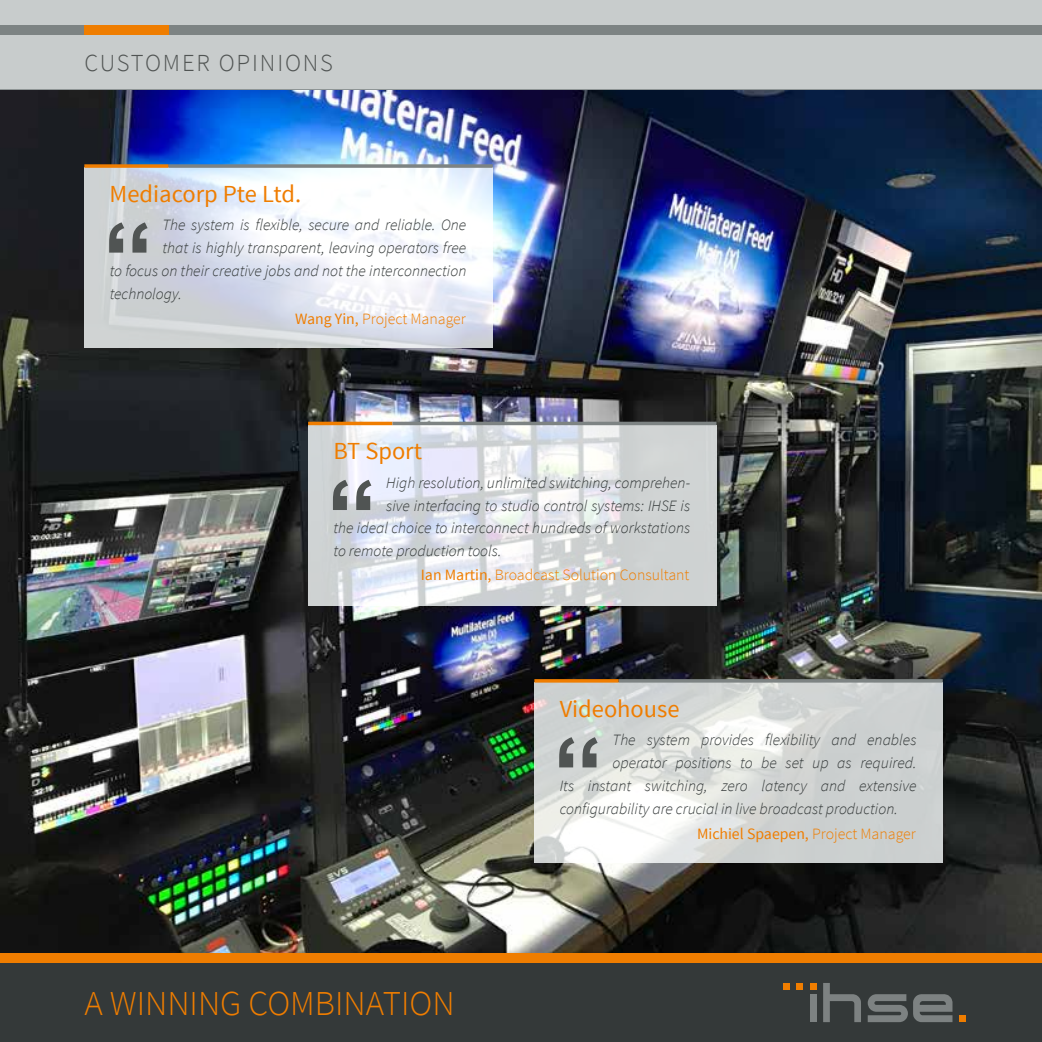
<style>
.page{position:relative;width:1042px;height:1042px;background:#fff}
.page>*{position:absolute;margin:0;border:0;box-sizing:border-box;transform-origin:0 0}
.t1{font:300 35px "Source Sans Pro";color:#ef7d00}
.t2{font:24.5px "Source Sans Pro";color:#ef7d00}
.t3{font:300 24.5px "Source Sans Pro";letter-spacing:.075em;color:#505453}
.t4{font:italic 300 15.75px "Source Sans Pro";color:#343939}
.t5{font:300 15.75px "Source Sans Pro";color:#ef7d00}
.t6{font:15.75px "Source Sans Pro";color:#ef7d00}
.s1{font-weight:400}
.s2{font-weight:300}
</style>
<div class="page">
<div style="left:0;top:0;width:1042px;height:89px;background:#c8cccc"></div>
<div style="left:0;top:957px;width:1042px;height:85px;background:#343939"></div>
<hr style="left:0;top:89px;width:1042px;height:1px;background:#7d8383">
<div style="left:0;top:25px;width:1042px;height:10px;background:#7d8383"></div>
<svg style="left:783px;top:983px;width:6px;height:6px"></svg>
<div style="left:796px;top:983px;width:7px;height:6px;background:#ef7d00"></div>
<svg style="left:810px;top:983px;width:6px;height:6px"></svg>
<div style="left:810px;top:994px;width:6px;height:28px;background:#7d8282"></div>
<svg style="left:823px;top:983px;width:38px;height:39px"></svg>
<svg style="left:867px;top:994px;width:85px;height:28px"></svg>
<div style="left:959px;top:1015px;width:7px;height:7px;background:#ef7d00"></div>
<img style="left:0;top:90px;width:1042px;height:862px">
<div style="left:0;top:952px;width:1042px;height:10px;background:#ef7d00"></div>
<div style="left:84px;top:25px;width:85px;height:10px;background:#ef7d00"></div>
<svg style="left:84px;top:168px;width:409px;height:180px"></svg>
<svg style="left:109px;top:222px;width:39px;height:31px"></svg>
<svg style="left:84px;top:164px;width:85px;height:4px"></svg>
<svg style="left:169px;top:164px;width:324px;height:4px"></svg>
<svg style="left:308px;top:425px;width:408px;height:180px"></svg>
<svg style="left:333px;top:480px;width:38px;height:30px"></svg>
<hr style="left:308px;top:422px;width:84px;height:3px;background:#ef7d00">
<hr style="left:392px;top:422px;width:324px;height:3px;background:#7d8383">
<svg style="left:534px;top:682px;width:409px;height:181px;fill:#d1d4d3"></svg>
<svg style="left:559px;top:737px;width:38px;height:30px"></svg>
<hr style="left:534px;top:679px;width:85px;height:3px;background:#ef7d00">
<hr style="left:619px;top:679px;width:324px;height:3px;background:#7d8383">
<h2 class="t3" style="left:84px;top:48px;width:250px">CUSTOMER OPINIONS</h2>
<h2 class="t2" style="left:110px;top:178px;width:193px">Mediacorp Pte Ltd.</h2>
<p class="t4" style="left:162px;top:216px;width:305px">The system is flexible, secure and reliable. One</p>
<p class="t4" style="left:162px;top:238px;width:305px">that is highly transparent, leaving operators free</p>
<p class="t4" style="left:110px;top:261px;width:358px">to focus on their creative jobs and not the interconnection</p>
<p class="t4" style="left:110px;top:284px;width:74px">technology.</p>
<p class="t5" style="left:295px;top:309px;width:172px"><span class="s1">Wang Yin,</span> Project Manager</p>
<h2 class="t2" style="left:333px;top:436px;width:90px">BT Sport</h2>
<p class="t4" style="left:386px;top:473px;width:305px">High resolution, unlimited switching, comprehen-</p>
<p class="t4" style="left:386px;top:496px;width:305px">sive interfacing to studio control systems: IHSE is</p>
<p class="t4" style="left:333px;top:519px;width:358px">the ideal choice to interconnect hundreds of workstations</p>
<p class="t4" style="left:333px;top:541px;width:169px">to remote production tools.</p>
<p class="t5" style="left:421px;top:565px;width:270px"><span class="s1">Ian Martin,</span> Broadcast Solution Consultant</p>
<h2 class="t2" style="left:560px;top:693px;width:121px">Videohouse</h2>
<p class="t4" style="left:612px;top:730px;width:305px">The system provides flexibility and enables</p>
<p class="t4" style="left:612px;top:753px;width:305px">operator positions to be set up as required.</p>
<p class="t4" style="left:560px;top:776px;width:358px">Its instant switching, zero latency and extensive</p>
<p class="t4" style="left:560px;top:799px;width:339px">configurability are crucial in live broadcast production.</p>
<h1 class="t1" style="left:84px;top:982px;width:372px">A WINNING COMBINATION</h1>
<p class="t6" style="left:697px;top:824px;width:220px">Michiel Spaepen, <span class="s2">Project Manager</span></p>
</div>
